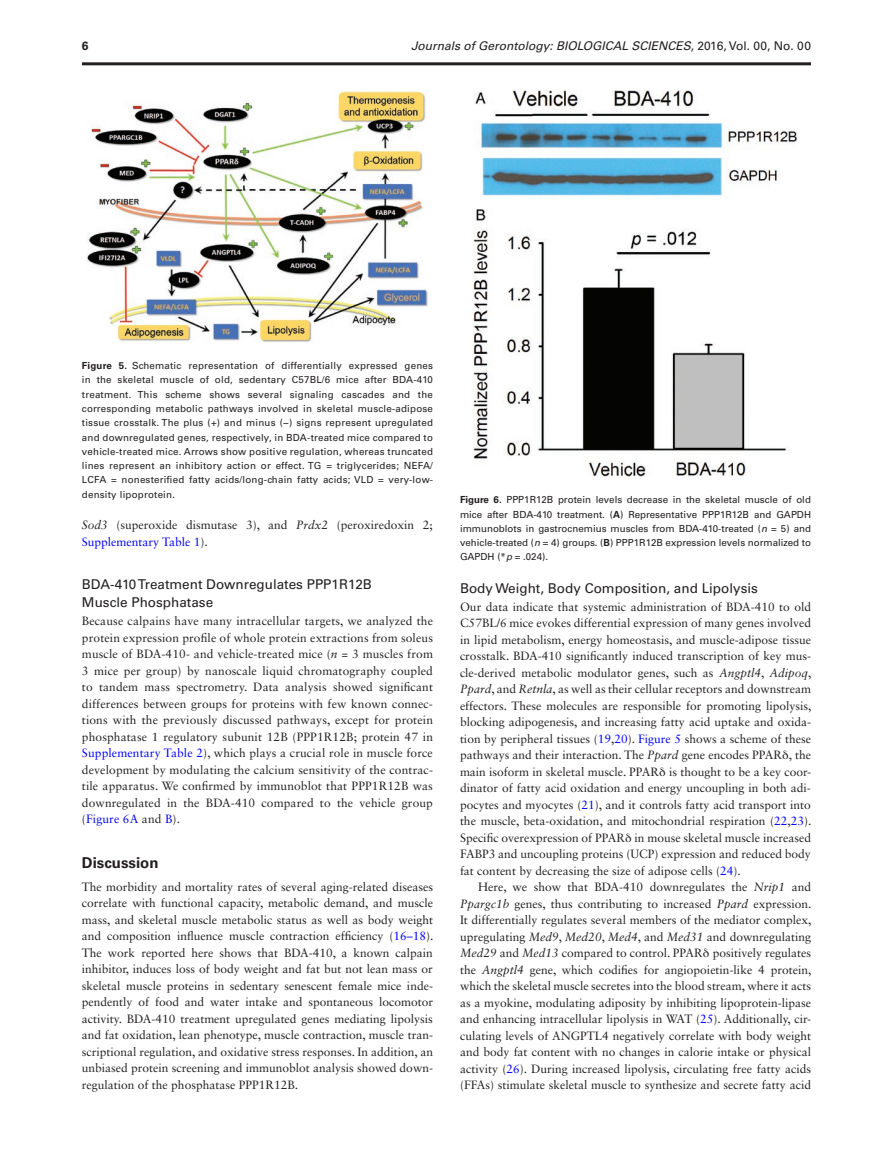
<style>
.page{position:relative;width:893px;height:1174px;background:#fff}
.page>*{position:absolute;margin:0;border:0;box-sizing:border-box;transform-origin:0 0}
.t1{font:700 15px "Univers LT Std";color:#231f20}
.t2{font:13.5px/18px "Univers LT Std";color:#231f20}
.t3{font:12px/16.5px "Sabon LT Std";color:#231f20;text-align:justify}
.t4{font:italic 12px "Univers LT Std";color:#231f20}
.t5{font:700 12px "Univers LT Std";color:#231f20}
.t6{font:9.75px/14.2px "Univers LT Std";color:#231f20;text-align:justify}
.s1{font-style:normal}
.s2{font-weight:700}
.s3{font-style:italic}
.s4{color:#00f}
.s5{font-family:"Gandhari Unicode"}
</style>
<div class="page">
<img style="left:86px;top:90px;width:342px;height:252px">
<img style="left:473px;top:90px;width:324px;height:386px">
<hr style="left:82px;top:62px;width:729px;height:3px;background:#231f20">
<p class="t5" style="left:82px;top:39px;width:8px">6</p>
<p class="t4" style="left:411px;top:39px;width:401px">Journals of Gerontology: BIOLOGICAL SCIENCES<span class="s1">, 2016, Vol. 00, No. 00</span></p>
<p class="t6" style="left:82px;top:359px;width:353px"><span class="s2">Figure 5.</span> Schematic representation of differentially expressed genes in the skeletal muscle of old, sedentary C57BL/6 mice after BDA-410 treatment. This scheme shows several signaling cascades and the corresponding metabolic pathways involved in skeletal muscle-adipose tissue crosstalk. The plus (+) and minus (−) signs represent upregulated and downregulated genes, respectively, in BDA-treated mice compared to vehicle-treated mice. Arrows show positive regulation, whereas truncated lines represent an inhibitory action or effect. TG = triglycerides; NEFA/ LCFA = nonesterified fatty acids/long-chain fatty acids; VLD = very-low&shy;density lipoprotein.</p>
<p class="t3" style="left:82px;top:516px;width:352px"><span class="s3">Sod3</span> (superoxide dismutase 3), and <span class="s3">Prdx2</span> (peroxiredoxin 2;<br><span class="s4">Supplementary Table 1</span>).</p>
<p class="t2" style="left:82px;top:575px;width:291px">BDA-410 Treatment Downregulates PPP1R12B<br>Muscle Phosphatase</p>
<p class="t3" style="left:82px;top:612px;width:353px">Because calpains have many intracellular targets, we analyzed the protein expression profile of whole protein extractions from soleus muscle of BDA-410- and vehicle-treated mice (<span class="s3">n</span> = 3 muscles from 3 mice per group) by nanoscale liquid chromatography coupled to tandem mass spectrometry. Data analysis showed significant differences between groups for proteins with few known connec&shy;tions with the previously discussed pathways, except for protein phosphatase 1 regulatory subunit 12B (PPP1R12B; protein 47 in <span class="s4">Supplementary Table 2</span>), which plays a crucial role in muscle force development by modulating the calcium sensitivity of the contrac&shy;tile apparatus. We confirmed by immunoblot that PPP1R12B was downregulated in the BDA-410 compared to the vehicle group (<span class="s4">Figure 6A</span> and <span class="s4">B</span>).</p>
<p class="t1" style="left:82px;top:854px;width:78px">Discussion</p>
<p class="t3" style="left:82px;top:878px;width:353px">The morbidity and mortality rates of several aging-related diseases correlate with functional capacity, metabolic demand, and muscle mass, and skeletal muscle metabolic status as well as body weight and composition influence muscle contraction efficiency (<span class="s4">16–18</span>).<br>The work reported here shows that BDA-410, a known calpain inhibitor, induces loss of body weight and fat but not lean mass or skeletal muscle proteins in sedentary senescent female mice inde&shy;pendently of food and water intake and spontaneous locomotor activity. BDA-410 treatment upregulated genes mediating lipolysis and fat oxidation, lean phenotype, muscle contraction, muscle tran&shy;scriptional regulation, and oxidative stress responses. In addition, an unbiased protein screening and immunoblot analysis showed down&shy;regulation of the phosphatase PPP1R12B.</p>
<p class="t6" style="left:460px;top:493px;width:353px"><span class="s2">Figure 6.</span> PPP1R12B protein levels decrease in the skeletal muscle of old mice after BDA-410 treatment. (<span class="s2">A</span>) Representative PPP1R12B and GAPDH immunoblots in gastrocnemius muscles from BDA-410-treated (<span class="s3">n</span> = 5) and vehicle-treated (<span class="s3">n</span> = 4) groups. (<span class="s2">B</span>) PPP1R12B expression levels normalized to GAPDH (*<span class="s3">p</span> = .024).</p>
<p class="t2" style="left:460px;top:579px;width:299px">Body Weight, Body Composition, and Lipolysis</p>
<p class="t3" style="left:460px;top:598px;width:353px">Our data indicate that systemic administration of BDA-410 to old C57BL/6 mice evokes differential expression of many genes involved in lipid metabolism, energy homeostasis, and muscle-adipose tissue crosstalk. BDA-410 significantly induced transcription of key mus&shy;cle-derived metabolic modulator genes, such as <span class="s3">Angptl4</span>, <span class="s3">Adipoq</span>, <span class="s3">Ppard</span>, and <span class="s3">Retnla</span>, as well as their cellular receptors and downstream effectors. These molecules are responsible for promoting lipolysis, blocking adipogenesis, and increasing fatty acid uptake and oxida&shy;tion by peripheral tissues (<span class="s4">19</span>,<span class="s4">20</span>). <span class="s4">Figure 5</span> shows a scheme of these pathways and their interaction. The <span class="s3">Ppard</span> gene encodes PPAR<span class="s5">δ</span>, the main isoform in skeletal muscle. PPAR<span class="s5">δ</span> is thought to be a key coor&shy;dinator of fatty acid oxidation and energy uncoupling in both adi&shy;pocytes and myocytes (<span class="s4">21</span>), and it controls fatty acid transport into the muscle, beta-oxidation, and mitochondrial respiration (<span class="s4">22</span>,<span class="s4">23</span>).<br>Specific overexpression of PPAR<span class="s5">δ</span> in mouse skeletal muscle increased FABP3 and uncoupling proteins (UCP) expression and reduced body fat content by decreasing the size of adipose cells (<span class="s4">24</span>).</p>
<p class="t3" style="left:460px;top:878px;width:353px;text-indent:18px">Here, we show that BDA-410 downregulates the <span class="s3">Nrip1</span> and <span class="s3">Ppargc1b</span> genes, thus contributing to increased <span class="s3">Ppard</span> expression.<br>It differentially regulates several members of the mediator complex, upregulating <span class="s3">Med9</span>, <span class="s3">Med20</span>, <span class="s3">Med4</span>, and <span class="s3">Med31</span> and downregulating <span class="s3">Med29</span> and <span class="s3">Med13</span> compared to control. PPAR<span class="s5">δ</span> positively regulates the <span class="s3">Angptl4</span> gene, which codifies for angiopoietin-like 4 protein, which the skeletal muscle secretes into the blood stream, where it acts as a myokine, modulating adiposity by inhibiting lipoprotein-lipase and enhancing intracellular lipolysis in WAT (<span class="s4">25</span>). Additionally, cir&shy;culating levels of ANGPTL4 negatively correlate with body weight and body fat content with no changes in calorie intake or physical activity (<span class="s4">26</span>). During increased lipolysis, circulating free fatty acids (FFAs) stimulate skeletal muscle to synthesize and secrete fatty acid</p>
</div>
